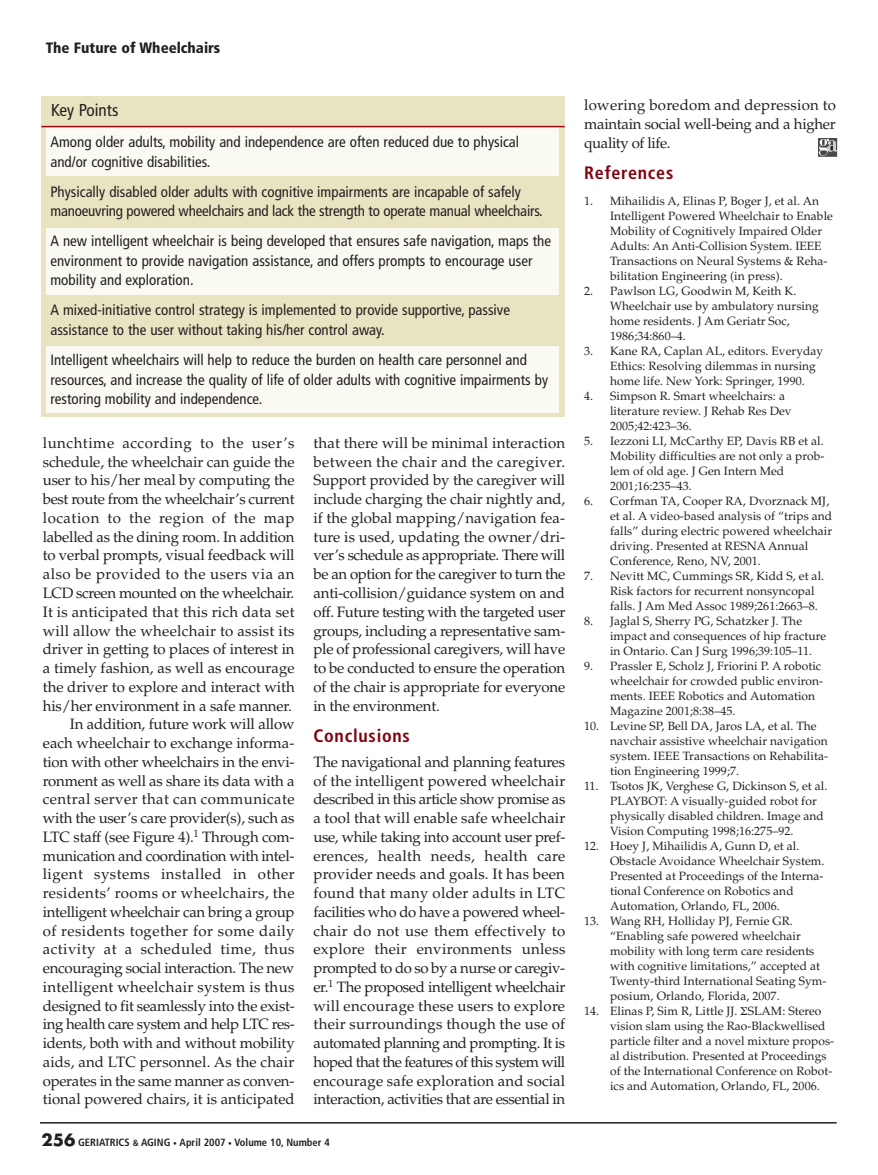
<style>
.page{position:relative;width:878px;height:1175px;background:#fff}
.page>*{position:absolute;margin:0;border:0;box-sizing:border-box;transform-origin:0 0}
.t1{font:700 condensed 18px "Frutiger";letter-spacing:.04em;color:#7f020e}
.t2{font:condensed 17.25px "Frutiger";color:#231f20}
.t3{font:15px/18.8px "Palatino";letter-spacing:-.01em;color:#231f20;text-align:justify}
.t4{font:condensed 15px/19.5px "Frutiger";color:#231f20}
.t5{font:900 condensed 15px "Frutiger";color:#231f20}
.t6{font:12px/15px "Palatino";letter-spacing:.005em;color:#231f20}
.t7{font:700 condensed 10.5px "Frutiger";color:#231f20}
.s1{font-family:"Futura";font-stretch:normal;font-size:16.5px}
.s2{font-size:9px}
.s3{font-size:7.5px}
</style>
<div class="page">
<hr style="left:40px;top:1122px;width:796px;height:1px;background:#231f20">
<div style="left:41px;top:96px;width:523px;height:320px;background:#e8e4c2"></div>
<div style="left:47px;top:127px;width:512px;height:49px;background:#faf9f2"></div>
<div style="left:47px;top:228px;width:512px;height:67px;background:#faf9f2"></div>
<div style="left:47px;top:346px;width:512px;height:67px;background:#faf9f2"></div>
<hr style="left:41px;top:126px;width:523px;height:1px;background:#9d0715">
<svg style="left:818px;top:138px;width:19px;height:19px"></svg>
<p class="t5" style="left:46px;top:42px;width:176px">The Future of Wheelchairs</p>
<p class="t2" style="left:51px;top:103px;width:69px">Key Points</p>
<p class="t4" style="left:50px;top:134px;width:470px">Among older adults, mobility and independence are often reduced due to physical and/or cognitive disabilities.</p>
<p class="t4" style="left:50px;top:183px;width:494px">Physically disabled older adults with cognitive impairments are incapable of safely manoeuvring powered wheelchairs and lack the strength to operate manual wheelchairs.</p>
<p class="t4" style="left:50px;top:233px;width:502px">A new intelligent wheelchair is being developed that ensures safe navigation, maps the environment to provide navigation assistance, and offers prompts to encourage user mobility and exploration.</p>
<p class="t4" style="left:50px;top:302px;width:461px">A mixed-initiative control strategy is implemented to provide supportive, passive assistance to the user without taking his/her control away.</p>
<p class="t4" style="left:50px;top:351px;width:499px">Intelligent wheelchairs will help to reduce the burden on health care personnel and resources, and increase the quality of life of older adults with cognitive impairments by restoring mobility and independence.</p>
<p class="t3" style="left:43px;top:435px;width:253px;text-align:right">lunchtime according to the user’s schedule, the wheelchair can guide the user to his/her meal by computing the best route from the wheelchair’s current location to the region of the map labelled as the dining room. In addition to verbal prompts, visual feedback will also be provided to the users via an LCD screen mounted on the wheelchair.<br>It is anticipated that this rich data set will allow the wheelchair to assist its driver in getting to places of interest in a timely fashion, as well as encourage the driver to explore and interact with his/her environment in a safe manner.<br>In addition, future work will allow each wheelchair to exchange informa&shy;tion with other wheelchairs in the envi&shy;ronment as well as share its data with a central server that can communicate with the user’s care provider(s), such as LTC staff (see Figure 4).<sup>1</sup> Through com&shy;munication and coordination with intel&shy;ligent systems installed in other residents’ rooms or wheelchairs, the intelligent wheelchair can bring a group of residents together for some daily activity at a scheduled time, thus encouraging social interaction. The new intelligent wheelchair system is thus designed to fit seamlessly into the exist&shy;ing health care system and help LTC res&shy;idents, both with and without mobility aids, and LTC personnel. As the chair operates in the same manner as conven&shy;tional powered chairs, it is anticipated</p>
<p class="t3" style="left:313px;top:435px;width:253px">that there will be minimal interaction between the chair and the caregiver.<br>Support provided by the caregiver will include charging the chair nightly and, if the global mapping/navigation fea&shy;ture is used, updating the owner/dri&shy;ver’s schedule as appropriate. There will be an option for the caregiver to turn the anti-collision/guidance system on and off. Future testing with the targeted user groups, including a representative sam&shy;ple of professional caregivers, will have to be conducted to ensure the operation of the chair is appropriate for everyone in the environment.</p>
<p class="t1" style="left:313px;top:728px;width:98px">Conclusions</p>
<p class="t3" style="left:313px;top:754px;width:253px">The navigational and planning features of the intelligent powered wheelchair described in this article show promise as a tool that will enable safe wheelchair use, while taking into account user pref&shy;erences, health needs, health care provider needs and goals. It has been found that many older adults in LTC facilities who do have a powered wheel&shy;chair do not use them effectively to explore their environments unless prompted to do so by a nurse or caregiv&shy;er.<sup>1</sup> The proposed intelligent wheelchair will encourage these users to explore their surroundings though the use of automated planning and prompting. It is hoped that the features of this system will encourage safe exploration and social interaction, activities that are essential in</p>
<p class="t7" style="left:41px;top:1138px;width:290px"><span class="s1">256</span> GERIATRICS <span class="s2">&amp;</span> AGING <span class="s3">•</span> April 2007 <span class="s3">•</span> Volume 10, Number 4</p>
<p class="t3" style="left:584px;top:98px;width:253px">lowering boredom and depression to maintain social well-being and a higher quality of life.</p>
<p class="t1" style="left:584px;top:166px;width:91px">References</p>
<p class="t6" style="left:610px;top:195px;width:224px;text-indent:-26px">1. Mihailidis A, Elinas P, Boger J, et al. An Intelligent Powered Wheelchair to Enable Mobility of Cognitively Impaired Older Adults: An Anti-Collision System. IEEE Transactions on Neural Systems &amp; Reha&shy;bilitation Engineering (in press).</p>
<p class="t6" style="left:610px;top:285px;width:210px;text-indent:-26px">2. Pawlson LG, Goodwin M, Keith K.<br>Wheelchair use by ambulatory nursing home residents. J Am Geriatr Soc,<br>1986;34:860–4.</p>
<p class="t6" style="left:610px;top:345px;width:215px;text-indent:-26px">3. Kane RA, Caplan AL, editors. Everyday<br>Ethics: Resolving dilemmas in nursing home life. New York: Springer, 1990.</p>
<p class="t6" style="left:610px;top:390px;width:183px;text-indent:-26px">4. Simpson R. Smart wheelchairs: a literature review. J Rehab Res Dev<br>2005;42:423–36.</p>
<p class="t6" style="left:610px;top:435px;width:216px;text-indent:-26px">5. Iezzoni LI, McCarthy EP, Davis RB et al.<br>Mobility difficulties are not only a prob&shy;lem of old age. J Gen Intern Med<br>2001;16:235–43.</p>
<p class="t6" style="left:610px;top:495px;width:224px;text-indent:-26px">6. Corfman TA, Cooper RA, Dvorznack MJ, et al. A video-based analysis of “trips and falls” during electric powered wheelchair driving. Presented at RESNA Annual Conference, Reno, NV, 2001.</p>
<p class="t6" style="left:610px;top:570px;width:216px;text-indent:-26px">7. Nevitt MC, Cummings SR, Kidd S, et al.<br>Risk factors for recurrent nonsyncopal falls. J Am Med Assoc 1989;261:2663–8.</p>
<p class="t6" style="left:610px;top:615px;width:217px;text-indent:-26px">8. Jaglal S, Sherry PG, Schatzker J. The impact and consequences of hip fracture in Ontario. Can J Surg 1996;39:105–11.</p>
<p class="t6" style="left:610px;top:660px;width:214px;text-indent:-26px">9. Prassler E, Scholz J, Friorini P. A robotic wheelchair for crowded public environ&shy;ments. IEEE Robotics and Automation Magazine 2001;8:38–45.</p>
<p class="t6" style="left:610px;top:720px;width:219px;text-indent:-26px">10. Levine SP, Bell DA, Jaros LA, et al. The navchair assistive wheelchair navigation system. IEEE Transactions on Rehabilita&shy;tion Engineering 1999;7.</p>
<p class="t6" style="left:610px;top:780px;width:219px;text-indent:-26px">11. Tsotos JK, Verghese G, Dickinson S, et al.<br>PLAYBOT: A visually-guided robot for physically disabled children. Image and Vision Computing 1998;16:275–92.</p>
<p class="t6" style="left:610px;top:840px;width:216px;text-indent:-26px">12. Hoey J, Mihailidis A, Gunn D, et al.<br>Obstacle Avoidance Wheelchair System.<br>Presented at Proceedings of the Interna&shy;tional Conference on Robotics and Automation, Orlando, FL, 2006.</p>
<p class="t6" style="left:610px;top:915px;width:218px;text-indent:-26px">13. Wang RH, Holliday PJ, Fernie GR. “Enabling safe powered wheelchair mobility with long term care residents with cognitive limitations,” accepted at Twenty-third International Seating Sym&shy;posium, Orlando, Florida, 2007.</p>
<p class="t6" style="left:610px;top:1005px;width:225px;text-indent:-26px">14. Elinas P, Sim R, Little JJ. SLAM: Stereo vision slam using the Rao-Blackwellised particle filter and a novel mixture propos&shy;al distribution. Presented at Proceedings of the International Conference on Robot&shy;ics and Automation, Orlando, FL, 2006.</p>
</div>
